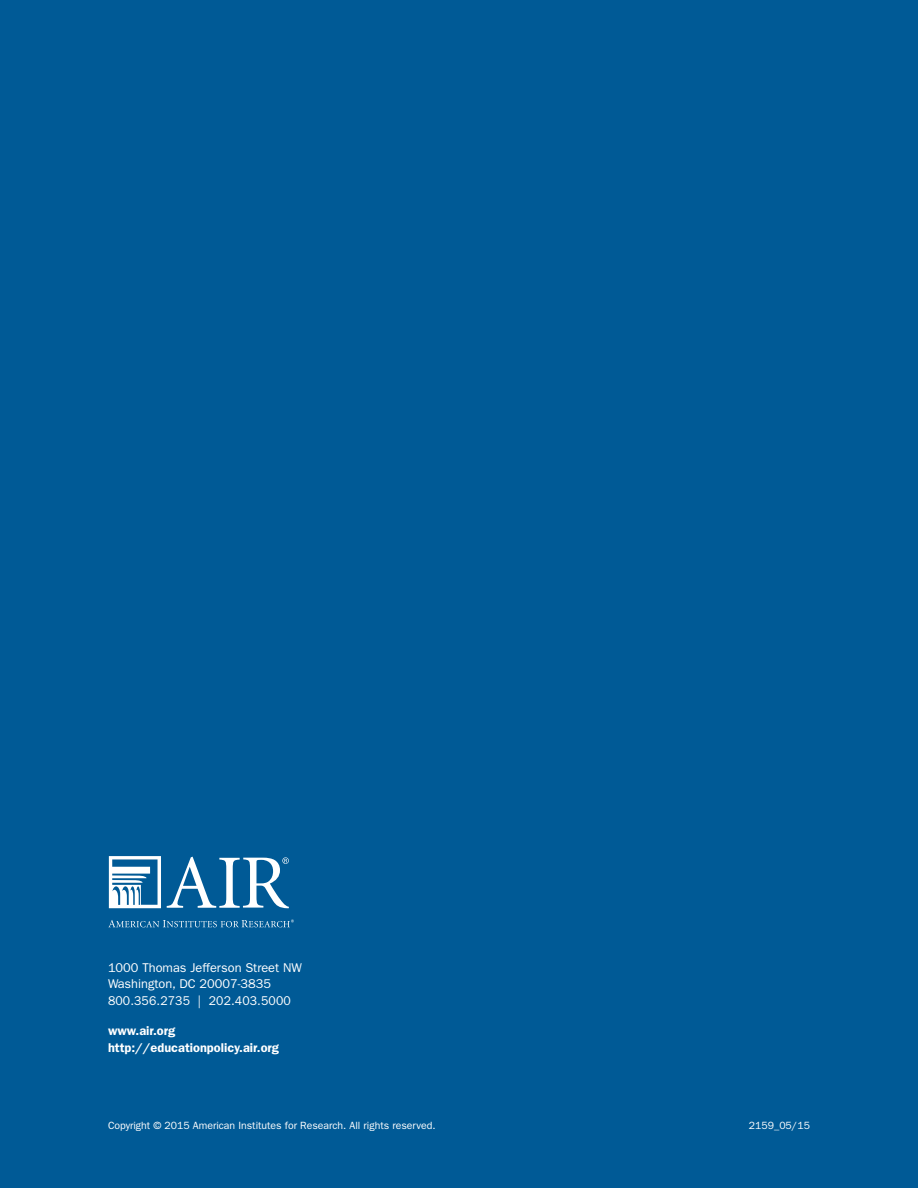
<style>
.page{position:relative;width:918px;height:1188px;background:#005a96}
.page>*{position:absolute;margin:0;border:0;box-sizing:border-box;transform-origin:0 0}
.t1{font:12.75px/16.5px "ITC Franklin Gothic Std";color:#fff}
.t2{font:600 12.75px/17.1px "ITC Franklin Gothic Std";color:#fff}
.t3{font:10.5px "ITC Franklin Gothic Std";color:#fff}
</style>
<div class="page">
<svg style="left:167px;top:857px;width:122px;height:51px"></svg>
<svg style="left:109px;top:856px;width:52px;height:52px"></svg>
<svg style="left:108px;top:920px;width:186px;height:7px"></svg>
<p class="t1" style="left:108px;top:959px;width:195px">1000 Thomas Jefferson Street NW<br>Washington, DC 20007-3835<br>800.356.2735 | 202.403.5000</p>
<p class="t2" style="left:108px;top:1022px;width:173px">www.air.org http://educationpolicy.air.org</p>
<p class="t3" style="left:108px;top:1120px;width:329px">Copyright © 2015 American Institutes for Research. All rights reserved.</p>
<p class="t3" style="left:749px;top:1120px;width:63px">2159_05/15</p>
</div>
